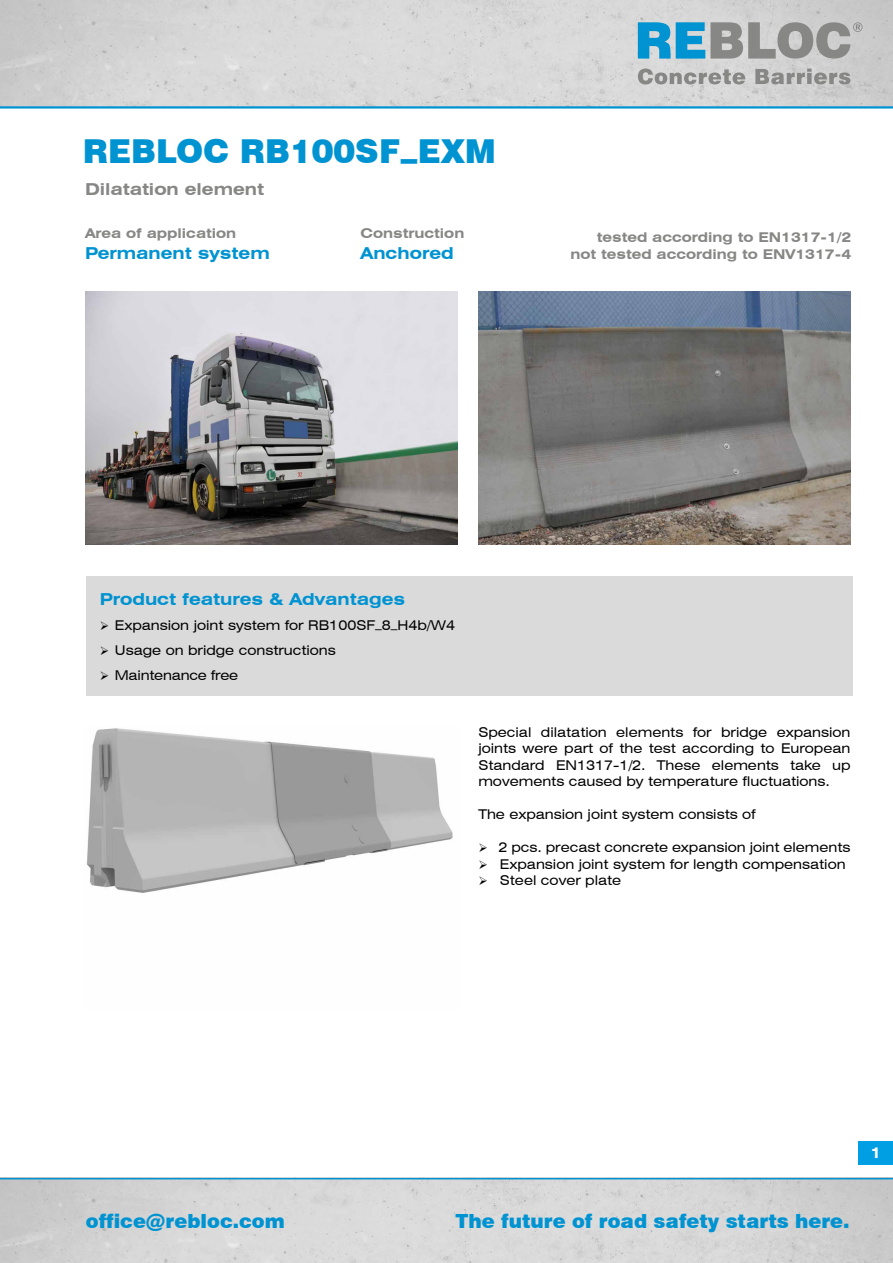
<style>
.page{position:relative;width:893px;height:1263px;background:#fff}
.page>*{position:absolute;margin:0;border:0;box-sizing:border-box;transform-origin:0 0}
.t1{font:900 33px "Swiss 721 BT";color:#0093d2}
.t2{font:900 19.5px "Swiss 721 BT";color:#0093d2}
.t3{font:700 expanded 16.5px "Swiss 721 BT";color:#0093d2}
.t4{font:700 expanded 16.5px "Swiss 721 BT";color:#878786}
.t5{font:700 expanded 15px "Swiss 721 BT";color:#fff}
.t6{font:expanded 13.5px/16.5px "Swiss 721 BT";color:#000;text-align:justify}
.t7{font:700 expanded 13.5px/16.5px "Swiss 721 BT";color:#878786;text-align:right}
</style>
<div class="page">
<div style="left:859px;top:1141px;width:34px;height:23px;background:#009ee3"></div>
<img style="left:0;top:1179px;width:893px;height:84px">
<img style="left:0;top:0;width:893px;height:106px">
<hr style="left:0;top:106px;width:893px;height:3px;background:#0093d2">
<svg style="left:638px;top:22px;width:224px;height:37px;background:#87a7b5"></svg>
<svg style="left:638px;top:69px;width:212px;height:15px;background:#afafaf"></svg>
<hr style="left:0;top:1178px;width:893px;height:1px;background:#0093d2">
<div style="left:86px;top:576px;width:767px;height:119px;background:#dadada"></div>
<img style="left:85px;top:291px;width:372px;height:254px">
<img style="left:478px;top:291px;width:372px;height:254px">
<img style="left:86px;top:728px;width:367px;height:165px">
<h1 class="t1" style="left:83px;top:131px;width:415px">REBLOC RB100SF_EXM</h1>
<p class="t4" style="left:85px;top:179px;width:181px">Dilatation element</p>
<p class="t7" style="left:85px;top:225px;width:153px">Area of application</p>
<p class="t3" style="left:85px;top:244px;width:186px">Permanent system</p>
<p class="t7" style="left:361px;top:225px;width:105px">Construction</p>
<p class="t3" style="left:361px;top:244px;width:95px">Anchored</p>
<p class="t7" style="left:570px;top:229px;width:282px">tested according to EN1317-1/2 not tested according to ENV1317-4</p>
<p class="t3" style="left:100px;top:589px;width:307px">Product features &amp; Advantages</p>
<p class="t6" style="left:100px;top:617px;width:357px">➢ Expansion joint system for RB100SF_8_H4b/W4</p>
<p class="t6" style="left:100px;top:642px;width:237px">➢ Usage on bridge constructions</p>
<p class="t6" style="left:100px;top:667px;width:140px">➢ Maintenance free</p>
<p class="t6" style="left:478px;top:724px;width:374px">Special dilatation elements for bridge expansion joints were part of the test according to European Standard EN1317-1/2. These elements take up movements caused by temperature fluctuations.</p>
<p class="t6" style="left:478px;top:806px;width:279px">The expansion joint system consists of</p>
<p class="t6" style="left:478px;top:839px;width:374px">➢ 2 pcs. precast concrete expansion joint elements</p>
<p class="t6" style="left:478px;top:856px;width:369px">➢ Expansion joint system for length compensation</p>
<p class="t6" style="left:478px;top:872px;width:144px">➢ Steel cover plate</p>
<h2 class="t2" style="left:86px;top:1210px;width:200px">office@rebloc.com</h2>
<h2 class="t2" style="left:456px;top:1210px;width:396px">The future of road safety starts here.</h2>
<p class="t5" style="left:870px;top:1144px;width:12px">1</p>
</div>
